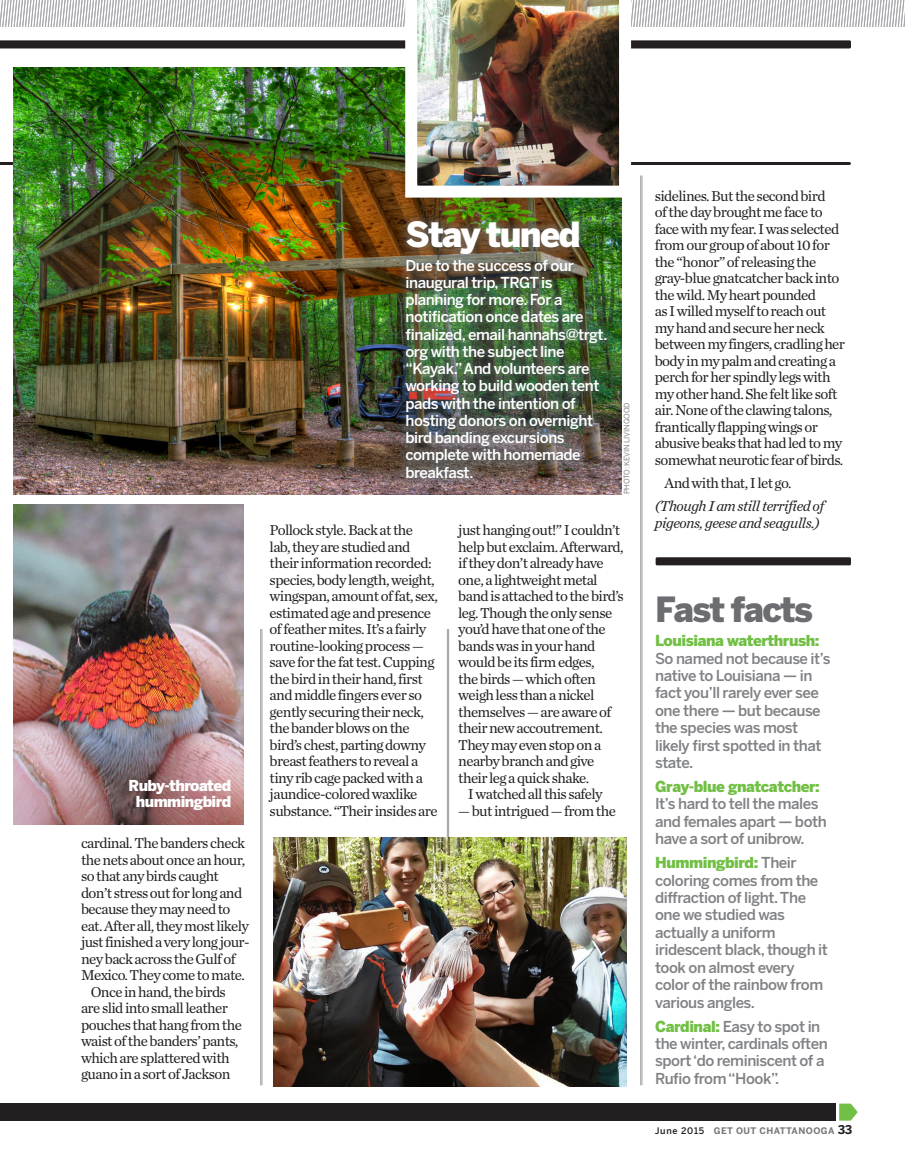
<style>
.page{position:relative;width:905px;height:1161px;background:#fff}
.page>*{position:absolute;margin:0;border:0;box-sizing:border-box;transform-origin:0 0}
.t1{font:900 34.5px "Benton Sans";letter-spacing:-.05em;color:#fff}
.t2{font:900 34.5px "Benton Sans";letter-spacing:-.05em;color:#6c6d70}
.GOC_Body_9_10{font:15px/16.5px "Chronicle Text G1";letter-spacing:-.04em;color:#231f20}
.t3{font:500 15px/17.4px "Benton Sans";letter-spacing:-.03em;color:#808285}
.t4{font:500 15px/17.2px "Benton Sans";letter-spacing:-.03em;color:#fff}
.GOC_Body_9_10-2{font:italic 15px/16.5px "Chronicle Text G1";letter-spacing:-.03em;color:#231f20}
.GOC_Body_9_10-3{font:900 15px/16.5px "Benton Sans";letter-spacing:-.04em;color:#fff;text-align:center}
.t5{font:700 9px "Benton Sans";letter-spacing:.05em;color:#76787b}
.t6{font:7.5px "Benton Sans";letter-spacing:-.02em;color:#808285}
.s1{font-weight:900;color:#71bf44}
.s2{font-weight:500;color:#231f20}
.s3{font-size:12px;color:#231f20}
</style>
<div class="page">
<div style="left:206px;top:1104px;width:651px;height:17px;background:#231f20"></div>
<svg style="left:0;top:0;width:904px;height:27px"></svg>
<svg style="left:0;top:40px;width:850px;height:8px;background:#2d292a"></svg>
<div style="left:655px;top:557px;width:196px;height:8px;background:#231f20;border-radius:2px"></div>
<div style="left:0;top:1104px;width:206px;height:17px;background:#231f20"></div>
<hr style="left:0;top:162px;width:849px;height:3px;background:#231f20">
<img style="left:14px;top:68px;width:607px;height:426px">
<div style="left:393px;top:209px;width:225px;height:281px;background:#718b9d;opacity:.4"></div>
<hr style="left:641px;top:176px;width:1px;height:909px;background:#9d9fa2">
<hr style="left:640px;top:176px;width:1px;height:909px;background:#9d9fa2">
<hr style="left:448px;top:629px;width:1px;height:456px;background:#9d9fa2">
<hr style="left:447px;top:629px;width:1px;height:456px;background:#9d9fa2">
<hr style="left:262px;top:629px;width:1px;height:456px;background:#9d9fa2">
<hr style="left:260px;top:629px;width:1px;height:456px;background:#9d9fa2">
<img style="left:274px;top:837px;width:352px;height:250px">
<img style="left:14px;top:505px;width:229px;height:320px">
<img style="left:405px;top:0;width:226px;height:198px">
<p class="GOC_Body_9_10-3" style="left:128px;top:777px;width:104px">Ruby-throated hummingbird</p>
<p class="GOC_Body_9_10" style="left:81px;top:834px;width:170px">cardinal. The banders check the nets about once an hour, so that any birds caught don’t stress out for long and because they may need to eat. After all, they most likely just finished a very long jour&shy;ney back across the Gulf of<br>Mexico. They come to mate.</p>
<p class="GOC_Body_9_10" style="left:81px;top:983px;width:162px;text-indent:10px">Once in hand, the birds are slid into small leather pouches that hang from the waist of the banders’ pants, which are splattered with guano in a sort of Jackson</p>
<p class="t1" style="left:405px;top:214px;width:177px">Stay tuned</p>
<p class="t4" style="left:405px;top:256px;width:203px">Due to the success of our inaugural trip, TRGT is planning for more. For a notification once dates are finalized, email hannahs@trgt. org with the subject line “Kayak.” And volunteers are working to build wooden tent pads with the intention of hosting donors on overnight bird banding excursions complete with homemade breakfast.</p>
<p class="t6" style="left:622px;top:494px;width:93px;rotate:-90deg">PHOTO: KEVIN LIVINGOOD</p>
<p class="GOC_Body_9_10" style="left:269px;top:521px;width:170px">Pollock style. Back at the<br>lab, they are studied and their information recorded: species, body length, weight, wingspan, amount of fat, sex, estimated age and presence of feather mites. It’s a fairly routine-looking process — save for the fat test. Cupping the bird in their hand, first and middle fingers ever so gently securing their neck, the bander blows on the bird’s chest, parting downy breast feathers to reveal a tiny rib cage packed with a jaundice-colored waxlike substance. “Their insides are</p>
<p class="GOC_Body_9_10" style="left:458px;top:521px;width:167px">just hanging out!” I couldn’t help but exclaim. Afterward, if they don’t already have one, a lightweight metal band is attached to the bird’s leg. Though the only sense you’d have that one of the bands was in your hand would be its firm edges,<br>the birds — which often weigh less than a nickel themselves — are aware of their new accoutrement.<br>They may even stop on a nearby branch and give their leg a quick shake.</p>
<p class="GOC_Body_9_10" style="left:468px;top:785px;width:136px">I watched all this safely</p>
<p class="GOC_Body_9_10" style="left:458px;top:802px;width:159px">— but intrigued — from the</p>
<p class="GOC_Body_9_10" style="left:654px;top:187px;width:192px">sidelines. But the second bird<br>of the day brought me face to face with my fear. I was selected from our group of about 10 for the “honor” of releasing the gray-blue gnatcatcher back into the wild. My heart pounded<br>as I willed myself to reach out my hand and secure her neck between my fingers, cradling her body in my palm and creating a perch for her spindly legs with my other hand. She felt like soft air. None of the clawing talons, frantically flapping wings or abusive beaks that had led to my somewhat neurotic fear of birds.</p>
<p class="GOC_Body_9_10" style="left:664px;top:474px;width:129px">And with that, I let go.</p>
<p class="GOC_Body_9_10-2" style="left:654px;top:497px;width:171px">(Though I am still terrified of pigeons, geese and seagulls.)</p>
<p class="t2" style="left:655px;top:589px;width:159px">Fast facts</p>
<p class="t3" style="left:655px;top:632px;width:177px"><span class="s1">Louisiana waterthrush:<br></span>So named not because it’s native to Louisiana — in fact you’ll rarely ever see one there — but because the species was most likely first spotted in that state.</p>
<p class="t3" style="left:655px;top:778px;width:173px"><span class="s1">Gray-blue gnatcatcher:<br></span>It’s hard to tell the males and females apart — both have a sort of unibrow.</p>
<p class="t3" style="left:655px;top:854px;width:174px"><span class="s1">Hummingbird:</span> Their coloring comes from the diffraction of light. The one we studied was actually a uniform iridescent black, though it took on almost every color of the rainbow from various angles.</p>
<p class="t3" style="left:655px;top:1017px;width:174px"><span class="s1">Cardinal:</span> Easy to spot in the winter, cardinals often sport ‘do reminiscent of a<br>Rufio from “Hook”.</p>
<p class="t5" style="left:654px;top:1125px;width:199px"><span class="s2">June 2015</span> GET OUT CHATTANOOGA <span class="s3">33</span></p>
</div>
